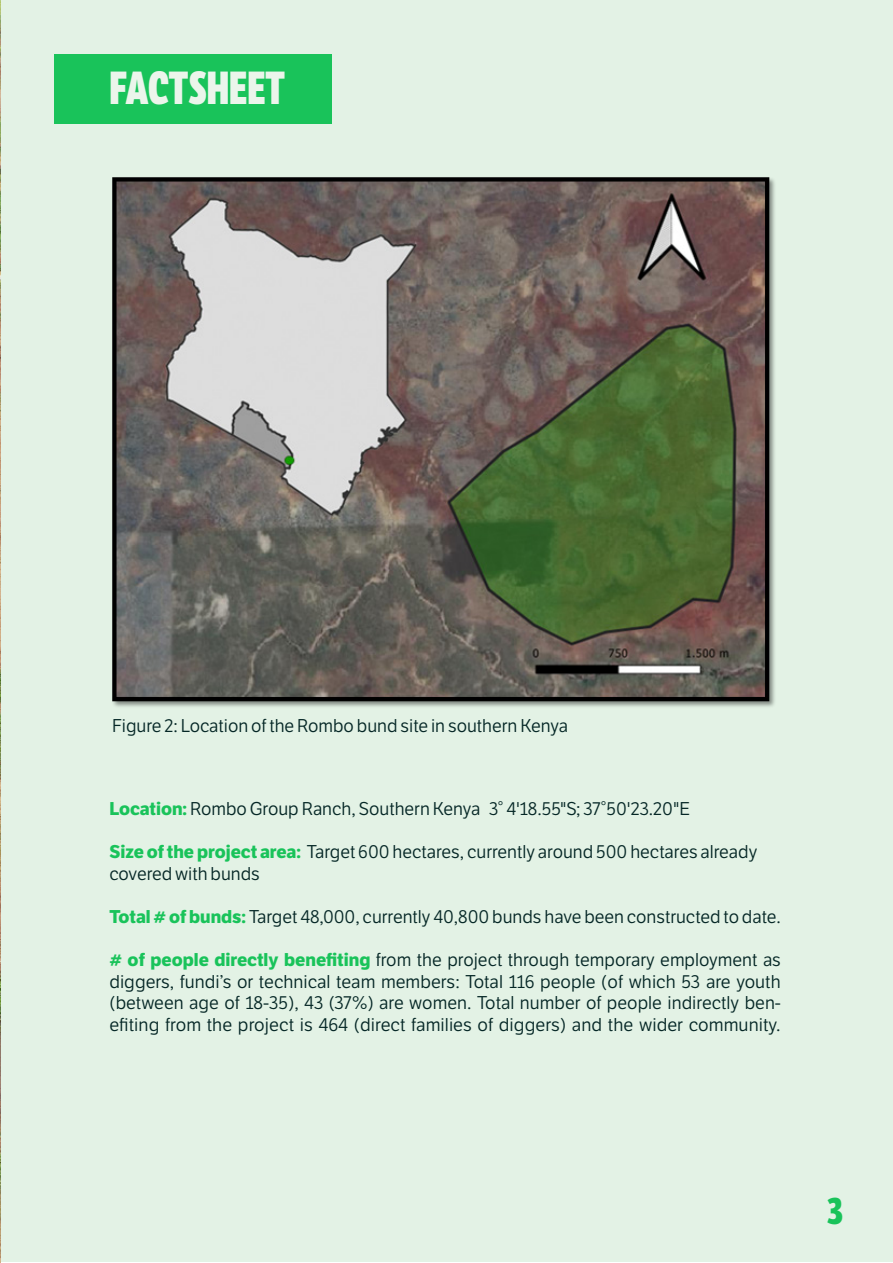
<style>
.page{position:relative;width:893px;height:1263px;background:#fff}
.page>*{position:absolute;margin:0;border:0;box-sizing:border-box;transform-origin:0 0}
.t1{font:800 45px "LFT Etica Compressed";color:#ebf5eb}
.t2{font:800 37.5px "LFT Etica Compressed";color:#19c35a}
.new_style{font:18px/21.6px "LFT Etica";letter-spacing:.005em;color:#052726;text-align:justify}
.Paragraph_Style_4_wi{font:18px/21.6px "LFT Etica";color:#052726}
.s1{font-weight:700;color:#19c35a}
</style>
<div class="page">
<div style="left:1px;top:1px;width:891px;height:1261px;background:#e3f2e5"></div>
<hr style="left:0;top:1px;width:1px;height:1262px;background:#052726">
<img style="left:0;top:1px;width:1px;height:1261px">
<img style="left:112px;top:177px;width:663px;height:530px">
<div style="left:54px;top:54px;width:278px;height:69px;background:#19c35a"></div>
<p class="t1" style="left:109px;top:61px;width:177px">FACTSHEET</p>
<p class="Paragraph_Style_4_wi" style="left:112px;top:715px;width:457px">Figure 2: Location of the Rombo bund site in southern Kenya</p>
<p class="Paragraph_Style_4_wi" style="left:109px;top:798px;width:582px"><span class="s1">Location:</span> Rombo Group Ranch, Southern Kenya 3° 4'18.55"S; 37°50'23.20"E</p>
<p class="Paragraph_Style_4_wi" style="left:109px;top:841px;width:649px"><span class="s1">Size of the project area:</span> Target 600 hectares, currently around 500 hectares already covered with bunds</p>
<p class="Paragraph_Style_4_wi" style="left:109px;top:906px;width:673px"><span class="s1">Total # of bunds:</span> Target 48,000, currently 40,800 bunds have been constructed to date.</p>
<p class="new_style" style="left:109px;top:949px;width:673px"><span class="s1"># of people directly benefiting</span> from the project through temporary employment as diggers, fundi’s or technical team members: Total 116 people (of which 53 are youth (between age of 18-35), 43 (37%) are women. Total number of people indirectly ben&shy;efiting from the project is 464 (direct families of diggers) and the wider community.</p>
<h2 class="t2" style="left:827px;top:1188px;width:18px">3</h2>
</div>
